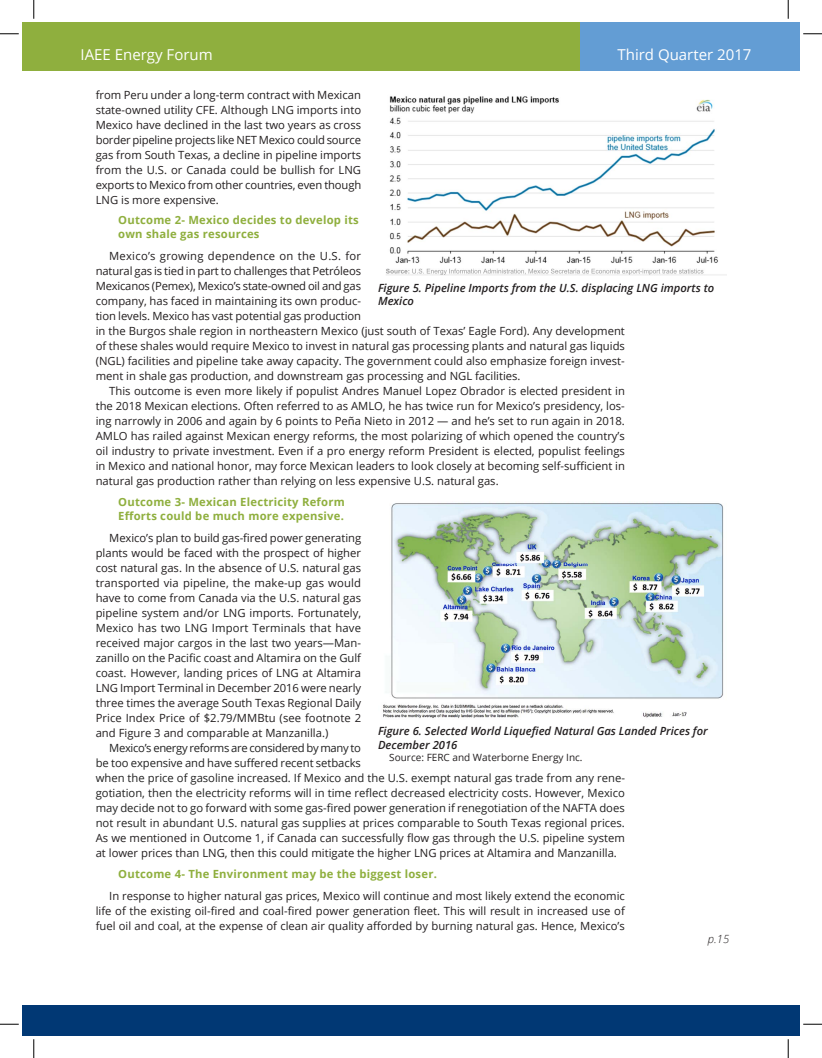
<style>
.page{position:relative;width:822px;height:1058px;background:#fff}
.page>*{position:absolute;margin:0;border:0;box-sizing:border-box;transform-origin:0 0}
.t1{font:15px "Open Sans";color:#fff}
.t2{font:11.25px/15px "Open Sans";color:#231f20;text-align:justify}
.t3{font:11.25px/15px "Open Sans";color:#222}
.t4{font:700 11.25px/13.5px "Open Sans";letter-spacing:.02em;color:#8faf3e}
.t5{font:italic 600 11.25px/13.5px "Open Sans";color:#231f20}
.t6{font:italic 300 11.25px "Open Sans";color:#231f20}
.t7{font:10px "Open Sans";color:#231f20}
.s1{color:#222}
</style>
<div class="page">
<div style="left:22px;top:1004px;width:12px;height:31px;background:#013874"></div>
<div style="left:22px;top:22px;width:12px;height:49px;background:#8faf3e"></div>
<div style="left:34px;top:1004px;width:765px;height:31px;background:#013874"></div>
<div style="left:34px;top:22px;width:546px;height:49px;background:#8faf3e"></div>
<div style="left:580px;top:22px;width:219px;height:49px;background:#639dd4"></div>
<img style="left:386px;top:96px;width:340px;height:179px">
<img style="left:383px;top:502px;width:341px;height:217px">
<svg style="left:0;top:33px;width:19px;height:2px"></svg>
<svg style="left:803px;top:33px;width:18px;height:2px"></svg>
<svg style="left:0;top:1023px;width:19px;height:2px"></svg>
<svg style="left:803px;top:1023px;width:18px;height:2px"></svg>
<svg style="left:33px;top:0;width:2px;height:19px"></svg>
<svg style="left:33px;top:1039px;width:2px;height:19px"></svg>
<svg style="left:787px;top:0;width:1px;height:19px"></svg>
<svg style="left:787px;top:1039px;width:1px;height:19px"></svg>
<h1 class="t1" style="left:80px;top:44px;width:134px">IAEE Energy Forum</h1>
<h1 class="t1" style="left:617px;top:44px;width:135px">Third Quarter 2017</h1>
<p class="t2" style="left:96px;top:87px;width:267px">from Peru under a long-term contract with Mexican state-owned utility CFE. Although LNG imports into Mexico have declined in the last two years as cross border pipeline projects like NET Mexico could source gas from South Texas, a decline in pipeline imports from the U.S. or Canada could be bullish for LNG exports to Mexico from other countries, even though LNG is more expensive.</p>
<p class="t4" style="left:118px;top:213px;width:242px">Outcome 2- Mexico decides to develop its own shale gas resources</p>
<p class="t2" style="left:96px;top:248px;width:530px;text-align:left;text-indent:14px">Mexico’s growing dependence on the U.S. for<br>natural gas is tied in part to challenges that Petróleos<br>Mexicanos (Pemex), Mexico’s state-owned oil and gas<br>company, has faced in maintaining its own produc-<br>tion levels. Mexico has vast potential gas production<br>in the Burgos shale region in northeastern Mexico (just south of Texas’ Eagle Ford). Any development of these shales would require Mexico to invest in natural gas processing plants and natural gas liquids (NGL) facilities and pipeline take away capacity. The government could also emphasize foreign invest&shy;ment in shale gas production, and downstream gas processing and NGL facilities.</p>
<p class="t2" style="left:96px;top:383px;width:530px;text-indent:14px">This outcome is even more likely if populist Andres Manuel Lopez Obrador is elected president in the 2018 Mexican elections. Often referred to as AMLO, he has twice run for Mexico’s presidency, los&shy;ing narrowly in 2006 and again by 6 points to Peña Nieto in 2012 — and he’s set to run again in 2018.<br>AMLO has railed against Mexican energy reforms, the most polarizing of which opened the country’s oil industry to private investment. Even if a pro energy reform President is elected, populist feelings in Mexico and national honor, may force Mexican leaders to look closely at becoming self-sufficient in natural gas production rather than relying on less expensive U.S. natural gas.</p>
<p class="t4" style="left:118px;top:495px;width:228px">Outcome 3- Mexican Electricity Reform<br>Efforts could be much more expensive.</p>
<p class="t2" style="left:96px;top:530px;width:267px;text-indent:14px">Mexico’s plan to build gas-fired power generating plants would be faced with the prospect of higher cost natural gas. In the absence of U.S. natural gas transported via pipeline, the make-up gas would have to come from Canada via the U.S. natural gas pipeline system and/or LNG imports. Fortunately,</p>
<p class="t2" style="left:96px;top:620px;width:267px"><span class="s1">Mexico has two LNG Import Terminals that have received major cargos in the last two years—Man&shy;zanillo on the Pacific coast and Altamira on the Gulf coast. However, l</span>anding prices of LNG at Altamira LNG Import Terminal in December 2016 were nearly three times the average South Texas Regional Daily Price Index Price of $2.79/MMBtu (see footnote 2 and Figure 3 and comparable at Manzanilla.)</p>
<p class="t3" style="left:96px;top:740px;width:530px;text-indent:14px">Mexico’s energy reforms are considered by many to<br>be too expensive and have suffered recent setbacks<br>when the price of gasoline increased. If Mexico and the U.S. exempt natural gas trade from any rene&shy;gotiation, then the electricity reforms will in time reflect decreased electricity costs. However, Mexico may decide not to go forward with some gas-fired power generation if renegotiation of the NAFTA does not result in abundant U.S. natural gas supplies at prices comparable to South Texas regional prices.</p>
<p class="t2" style="left:96px;top:830px;width:530px">As we mentioned in Outcome 1, if Canada can successfully flow gas through the U.S. pipeline system at lower prices than LNG, then this could mitigate the higher LNG prices at Altamira and Manzanilla.</p>
<p class="t4" style="left:118px;top:866px;width:320px">Outcome 4- The Environment may be the biggest loser.</p>
<p class="t2" style="left:96px;top:888px;width:530px;text-indent:13px">In response to higher natural gas prices, Mexico will continue and most likely extend the economic life of the existing oil-fired and coal-fired power generation fleet. This will result in increased use of fuel oil and coal, at the expense of clean air quality afforded by burning natural gas. Hence, Mexico’s</p>
<p class="t5" style="left:378px;top:281px;width:337px">Figure 5. Pipeline Imports from the U.S. displacing LNG imports to<br>Mexico</p>
<p class="t5" style="left:378px;top:724px;width:331px">Figure 6. Selected World Liquefied Natural Gas Landed Prices for<br>December 2016</p>
<p class="t7" style="left:389px;top:750px;width:195px">Source: FERC and Waterborne Energy Inc.</p>
<p class="t6" style="left:707px;top:931px;width:23px">p.15</p>
</div>
